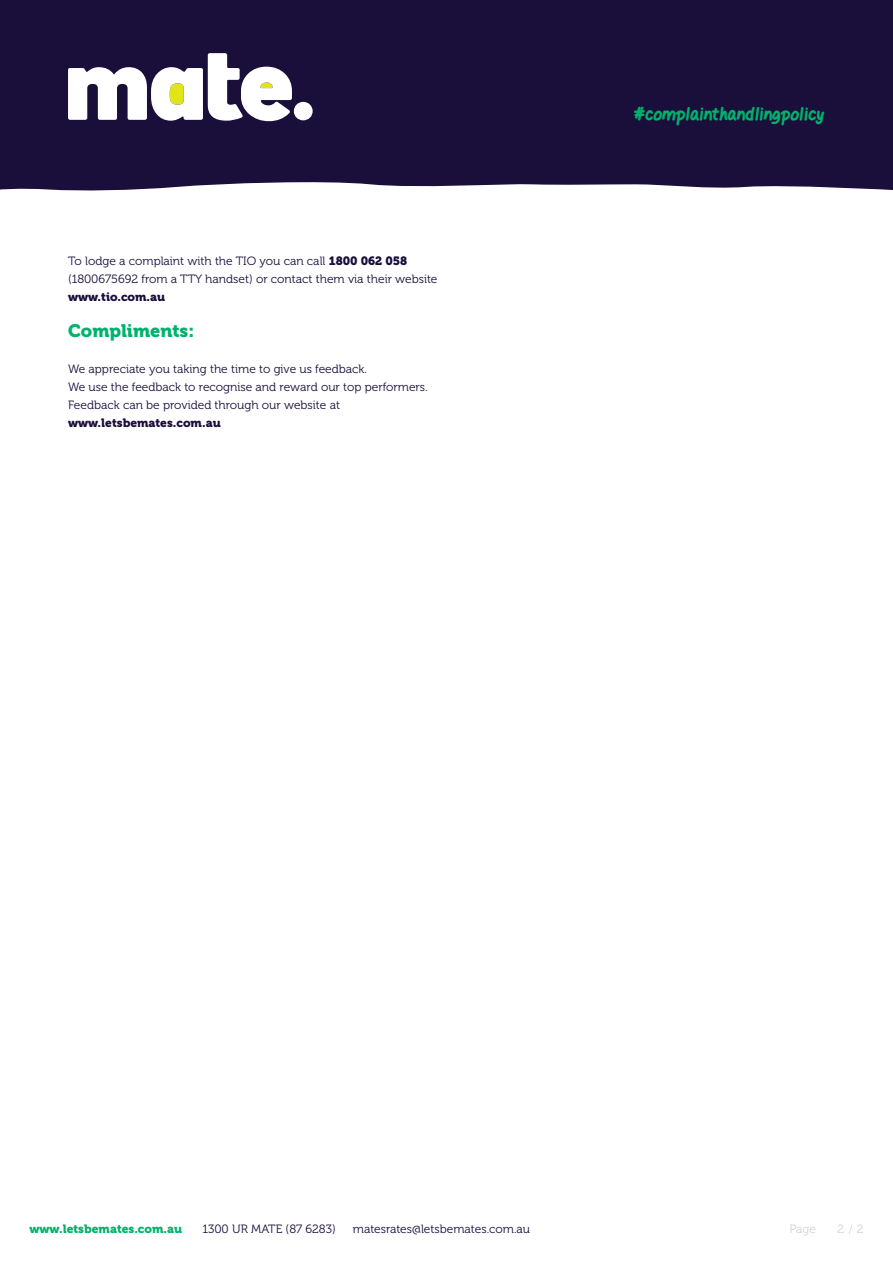
<style>
.page{position:relative;width:893px;height:1263px;background:#fff}
.page>*{position:absolute;margin:0;border:0;box-sizing:border-box;transform-origin:0 0}
.t1{font:800 18px "Gel Pen";color:#00b26b}
.t2{font:18px "Museo 900";color:#00b26b}
.t3{font:12px/18px "Museo 300";color:#1a0e3b}
.t4{font:12px "Museo 900";color:#1a0e3b}
.t5{font:12px "Museo 900";color:#00b26b}
.t6{font:12px "Museo 300";color:#d1d3d4}
.s1{font-family:"Museo 900"}
</style>
<div class="page">
<svg style="left:849px;top:1225px;width:3px;height:9px"></svg>
<div style="left:0;top:0;width:893px;height:191px;background:#1a0e3b"></div>
<svg style="left:68px;top:53px;width:245px;height:68px"></svg>
<p class="t3" style="left:68px;top:252px;width:371px">To lodge a complaint with the TIO you can call <span class="s1">1800 062 058 </span>(1800675692 from a TTY handset) or contact them via their website</p>
<p class="t4" style="left:68px;top:289px;width:99px">www.tio.com.au</p>
<h1 class="t2" style="left:68px;top:320px;width:128px">Compliments:</h1>
<p class="t3" style="left:68px;top:360px;width:361px">We appreciate you taking the time to give us feedback.<br>We use the feedback to recognise and reward our top performers.<br>Feedback can be provided through our website at</p>
<p class="t4" style="left:68px;top:415px;width:154px">www.letsbemates.com.au</p>
<h1 class="t1" style="left:634px;top:105px;width:192px">#complainthandlingpolicy</h1>
<p class="t5" style="left:30px;top:1222px;width:154px">www.letsbemates.com.au</p>
<p class="t3" style="left:202px;top:1220px;width:135px">1300 UR MATE (87 6283)</p>
<p class="t3" style="left:353px;top:1220px;width:179px">matesrates@letsbemates.com.au</p>
<p class="t6" style="left:789px;top:1223px;width:28px">Page</p>
<p class="t6" style="left:838px;top:1223px;width:27px">2 2</p>
</div>
